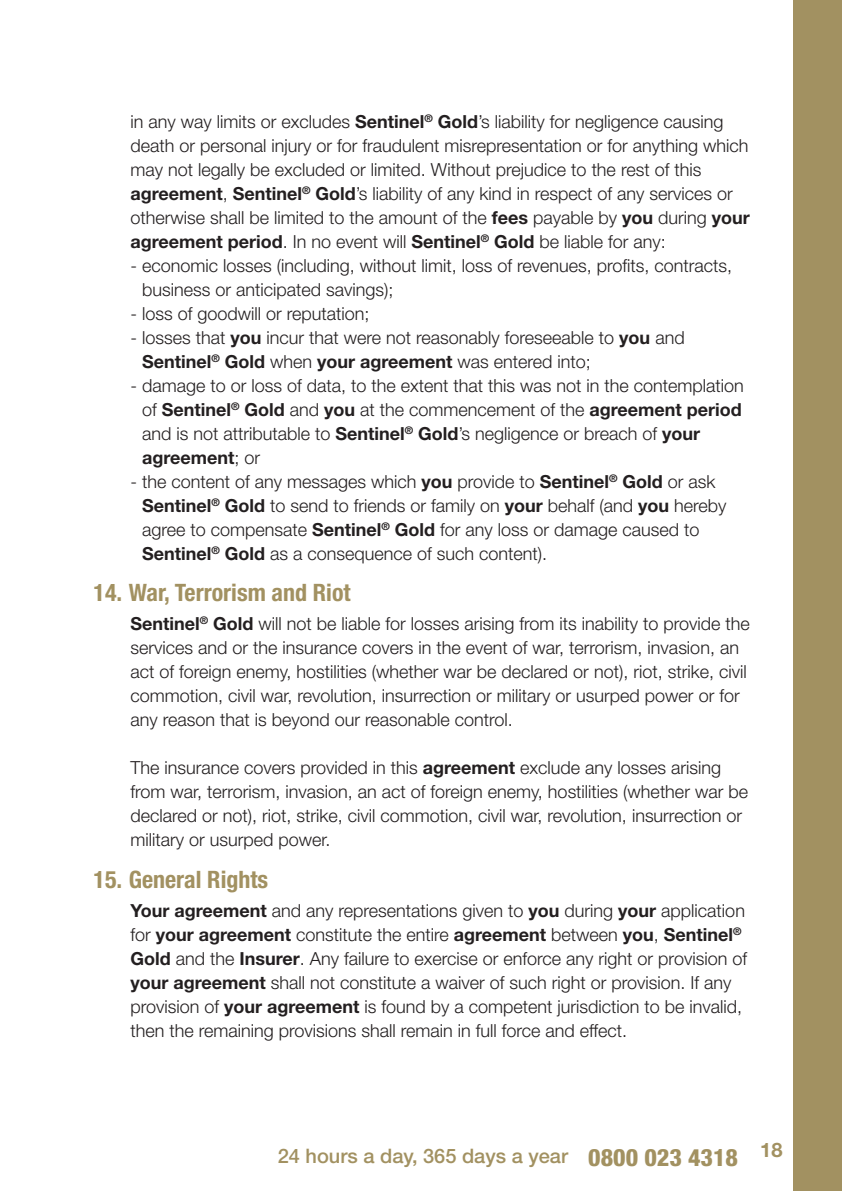
<style>
.page{position:relative;width:842px;height:1191px;background:#fff}
.page>*{position:absolute;margin:0;border:0;box-sizing:border-box;transform-origin:0 0}
.t1{font:700 condensed 24px "Helvetica Neue";color:#a29161}
.t2{font:500 20px "Helvetica Neue";color:#a29161}
.t3{font:300 18px/24px "Helvetica Neue";color:#231f20}
.s1{font-weight:700}
.s2{font-weight:800;font-stretch:condensed;font-size:24px}
</style>
<div class="page">
<div style="left:794px;top:0;width:48px;height:1191px;background:#a29161"></div>
<p class="t3" style="left:130px;top:109px;width:621px">in any way limits or excludes <span class="s1">Sentinel</span><sup>®</sup> <span class="s1">Gold</span>’s liability for negligence causing death or personal injury or for fraudulent misrepresentation or for anything which may not legally be excluded or limited. Without prejudice to the rest of this <span class="s1">agreement</span>, <span class="s1">Sentinel</span><sup>®</sup> <span class="s1">Gold</span>’s liability of any kind in respect of any services or otherwise shall be limited to the amount of the <span class="s1">fees</span> payable by <span class="s1">you</span> during <span class="s1">your agreement period</span>. In no event will <span class="s1">Sentinel</span><sup>®</sup> <span class="s1">Gold</span> be liable for any:</p>
<p class="t3" style="left:142px;top:253px;width:592px;text-indent:-12px">- economic losses (including, without limit, loss of revenues, profits, contracts, business or anticipated savings);</p>
<p class="t3" style="left:130px;top:301px;width:241px">- loss of goodwill or reputation;</p>
<p class="t3" style="left:142px;top:325px;width:544px;text-indent:-12px">- losses that <span class="s1">you</span> incur that were not reasonably foreseeable to <span class="s1">you</span> and<br><span class="s1">Sentinel</span><sup>®</sup> <span class="s1">Gold</span> when <span class="s1">your agreement</span> was entered into;</p>
<p class="t3" style="left:142px;top:373px;width:603px;text-indent:-12px">- damage to or loss of data, to the extent that this was not in the contemplation of <span class="s1">Sentinel</span><sup>®</sup> <span class="s1">Gold</span> and <span class="s1">you</span> at the commencement of the <span class="s1">agreement period </span>and is not attributable to <span class="s1">Sentinel</span><sup>®</sup> <span class="s1">Gold</span>’s negligence or breach of <span class="s1">your agreement</span>; or</p>
<p class="t3" style="left:142px;top:469px;width:586px;text-indent:-12px">- the content of any messages which <span class="s1">you</span> provide to <span class="s1">Sentinel</span><sup>®</sup> <span class="s1">Gold</span> or ask <span class="s1">Sentinel</span><sup>®</sup> <span class="s1">Gold</span> to send to friends or family on <span class="s1">your</span> behalf (and <span class="s1">you</span> hereby agree to compensate <span class="s1">Sentinel</span><sup>®</sup> <span class="s1">Gold</span> for any loss or damage caused to <span class="s1">Sentinel</span><sup>®</sup> <span class="s1">Gold</span> as a consequence of such content).</p>
<h1 class="t1" style="left:94px;top:577px;width:259px">14. War, Terrorism and Riot</h1>
<p class="t3" style="left:130px;top:611px;width:621px"><span class="s1">Sentinel</span><sup>®</sup> <span class="s1">Gold</span> will not be liable for losses arising from its inability to provide the services and or the insurance covers in the event of war, terrorism, invasion, an act of foreign enemy, hostilities (whether war be declared or not), riot, strike, civil commotion, civil war, revolution, insurrection or military or usurped power or for any reason that is beyond our reasonable control.</p>
<p class="t3" style="left:130px;top:755px;width:619px">The insurance covers provided in this <span class="s1">agreement</span> exclude any losses arising from war, terrorism, invasion, an act of foreign enemy, hostilities (whether war be declared or not), riot, strike, civil commotion, civil war, revolution, insurrection or military or usurped power.</p>
<h1 class="t1" style="left:94px;top:864px;width:176px">15. General Rights</h1>
<p class="t3" style="left:130px;top:898px;width:618px"><span class="s1">Your agreement</span> and any representations given to <span class="s1">you</span> during <span class="s1">your</span> application for <span class="s1">your agreement</span> constitute the entire <span class="s1">agreement</span> between <span class="s1">you</span>, <span class="s1">Sentinel</span><sup>® </sup><span class="s1">Gold</span> and the <span class="s1">Insurer</span>. Any failure to exercise or enforce any right or provision of <span class="s1">your agreement</span> shall not constitute a waiver of such right or provision. If any provision of <span class="s1">your agreement</span> is found by a competent jurisdiction to be invalid, then the remaining provisions shall remain in full force and effect.</p>
<p class="t2" style="left:278px;top:1143px;width:506px">24 hours a day, 365 days a year <span class="s2">0800 023 4318</span> <sup>18</sup></p>
</div>
